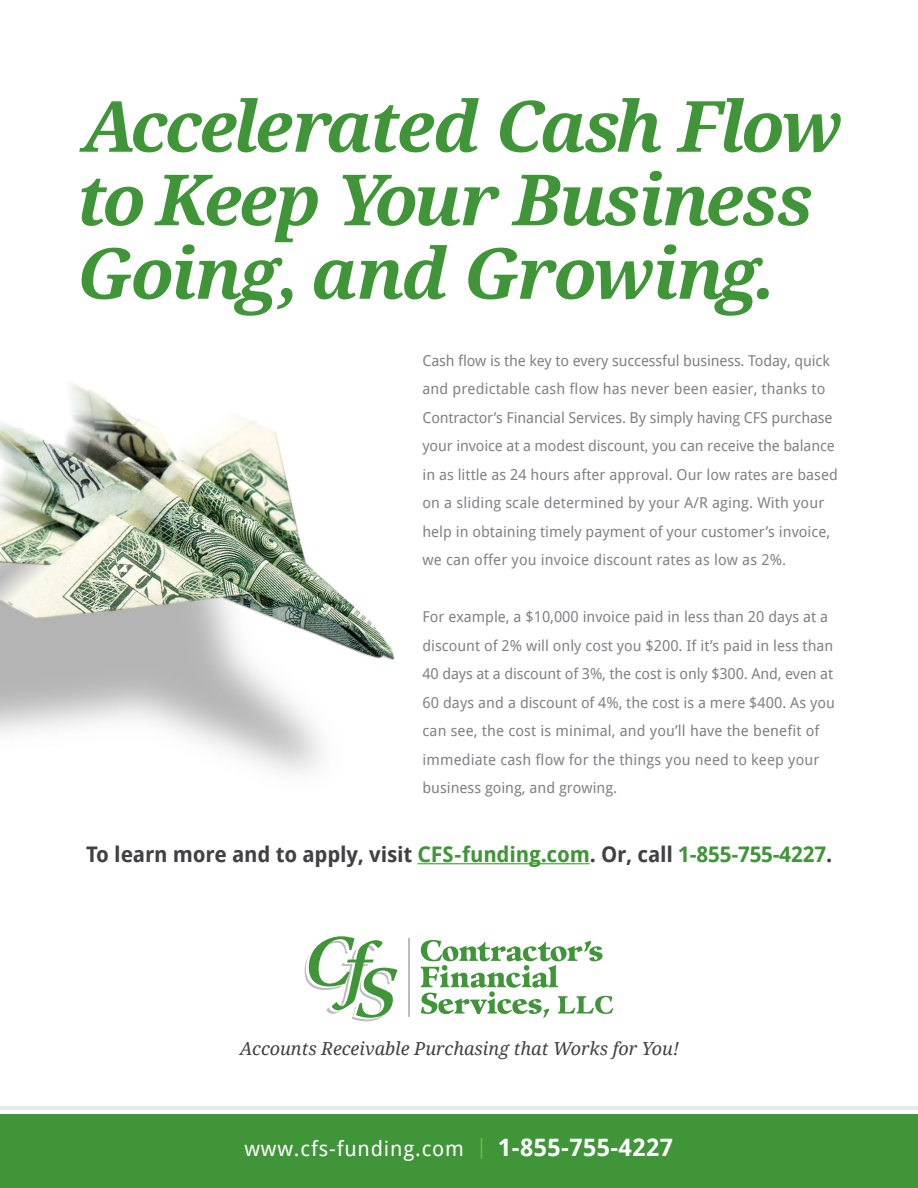
<style>
.page{position:relative;width:918px;height:1188px;background:#fff}
.page>*{position:absolute;margin:0;border:0;box-sizing:border-box;transform-origin:0 0}
.t1{font:italic 700 70.65px/73.5px "Droid Serif";letter-spacing:-.04em;color:#3f9537}
.t2{font:700 21.45px "Droid Sans";letter-spacing:-.01em;color:#414042}
.t3{font:21px "Droid Sans";letter-spacing:.04em;color:#fff}
.t4{font:italic 18px "Droid Serif";color:#414042}
.t5{font:15px/28.5px "Droid Sans";color:#808285}
.s1{color:#3f9537}
.s2{color:#72b844}
.s3{font-weight:700;font-size:24px}
</style>
<div class="page">
<img style="left:0;top:382px;width:395px;height:391px">
<div style="left:0;top:1114px;width:918px;height:74px;background:#3f9537"></div>
<svg style="left:421px;top:940px;width:192px;height:78px"></svg>
<hr style="left:408px;top:938px;width:2px;height:78px;background:#bcbdbf">
<svg style="left:305px;top:936px;width:93px;height:85px"></svg>
<hr style="left:0;top:1106px;width:918px;height:4px;background:#e6e7e8">
<hr style="left:418px;top:863px;width:172px;height:1px;background:#3f9537">
<h1 class="t1" style="left:77px;top:91px;width:767px">Accelerated Cash Flow to Keep Your Business<br>Going, and Growing.</h1>
<p class="t5" style="left:422px;top:346px;width:417px">Cash flow is the key to every successful business. Today, quick and predictable cash flow has never been easier, thanks to Contractor’s Financial Services. By simply having CFS purchase your invoice at a modest discount, you can receive the balance in as little as 24 hours after approval. Our low rates are based on a sliding scale determined by your A/R aging. With your help in obtaining timely payment of your customer’s invoice, we can offer you invoice discount rates as low as 2%.</p>
<p class="t5" style="left:422px;top:603px;width:414px">For example, a $10,000 invoice paid in less than 20 days at a discount of 2% will only cost you $200. If it’s paid in less than 40 days at a discount of 3%, the cost is only $300. And, even at 60 days and a discount of 4%, the cost is a mere $400. As you can see, the cost is minimal, and you’ll have the benefit of immediate cash flow for the things you need to keep your business going, and growing.</p>
<h2 class="t2" style="left:86px;top:842px;width:748px">To learn more and to apply, visit <span class="s1">CFS-funding.com</span>. Or, call <span class="s1">1-855-755-4227</span>.</h2>
<p class="t4" style="left:240px;top:1038px;width:441px">Accounts Receivable Purchasing that Works for You!</p>
<h3 class="t3" style="left:244px;top:1136px;width:430px">www.cfs-funding.com <span class="s2">|</span> <span class="s3">1-855-755-4227</span></h3>
</div>
